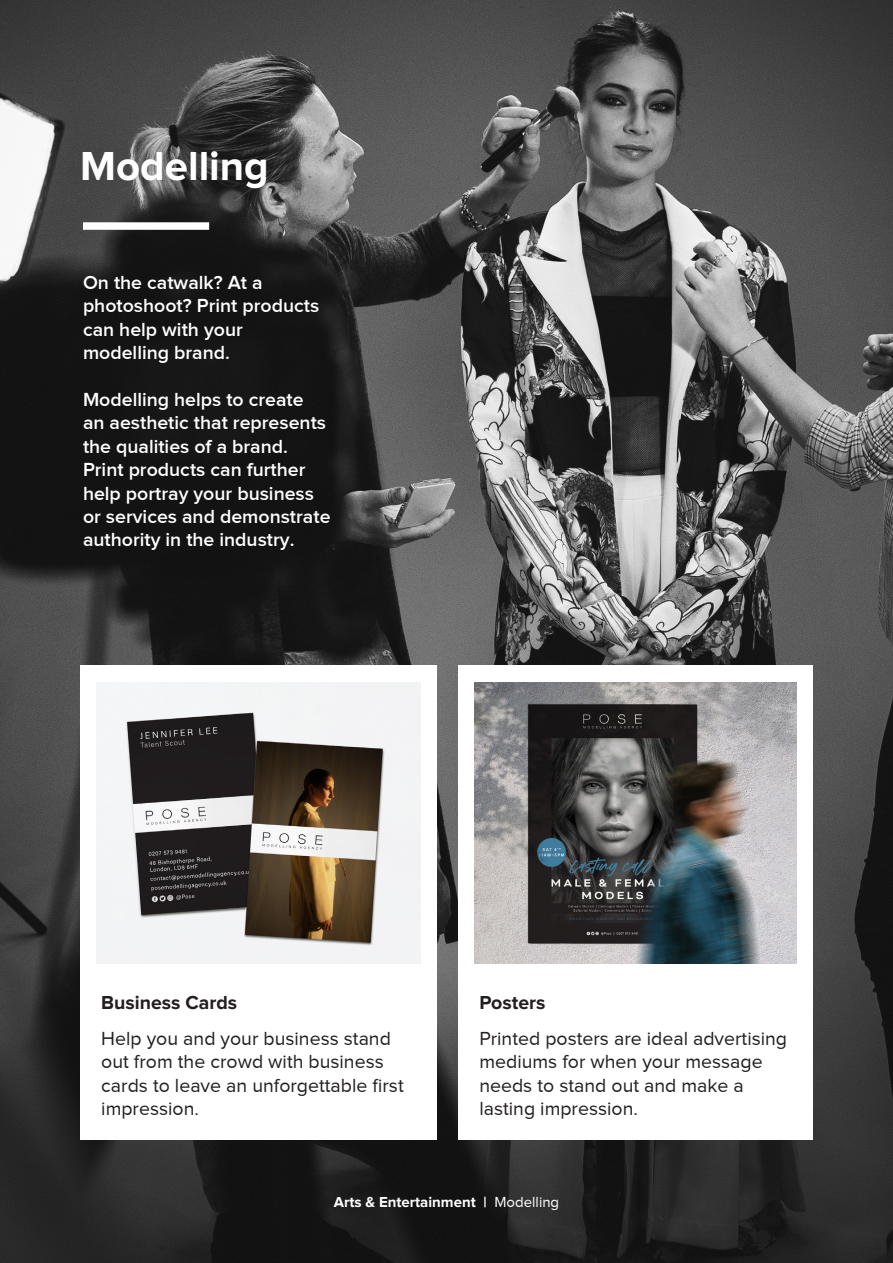
<style>
.page{position:relative;width:893px;height:1263px;background:#fff}
.page>*{position:absolute;margin:0;border:0;box-sizing:border-box;transform-origin:0 0}
.t1{font:700 42px "Proxima Nova";color:#fff}
.t2{font:600 19.5px/23.4px "Proxima Nova";color:#fff}
.t3{font:19.5px/23.4px "Proxima Nova";color:#231f20}
.t4{font:700 19.5px "Proxima Nova";color:#231f20}
.t5{font:700 15px "Proxima Nova";color:#fff}
.s1{font-weight:400}
</style>
<div class="page">
<img style="left:0;top:0;width:893px;height:1263px">
<div style="left:80px;top:665px;width:357px;height:474px;background:#fff"></div>
<div style="left:458px;top:665px;width:355px;height:474px;background:#fff"></div>
<img style="left:97px;top:683px;width:324px;height:281px">
<img style="left:475px;top:683px;width:322px;height:281px">
<div style="left:83px;top:222px;width:126px;height:8px;background:#fff"></div>
<h1 class="t1" style="left:80px;top:142px;width:190px">Modelling</h1>
<p class="t2" style="left:83px;top:270px;width:238px">On the catwalk? At a photoshoot? Print products can help with your modelling brand.</p>
<p class="t2" style="left:83px;top:387px;width:249px">Modelling helps to create<br>an aesthetic that represents the qualities of a brand.<br>Print products can further help portray your business or services and demonstrate authority in the industry.</p>
<p class="t4" style="left:101px;top:992px;width:137px">Business Cards</p>
<p class="t3" style="left:101px;top:1026px;width:304px">Help you and your business stand out from the crowd with business cards to leave an unforgettable first impression.</p>
<p class="t4" style="left:479px;top:992px;width:68px">Posters</p>
<p class="t3" style="left:479px;top:1026px;width:309px">Printed posters are ideal advertising mediums for when your message needs to stand out and make a lasting impression.</p>
<p class="t5" style="left:334px;top:1193px;width:227px">Arts &amp; Entertainment | <span class="s1">Modelling</span></p>
</div>
